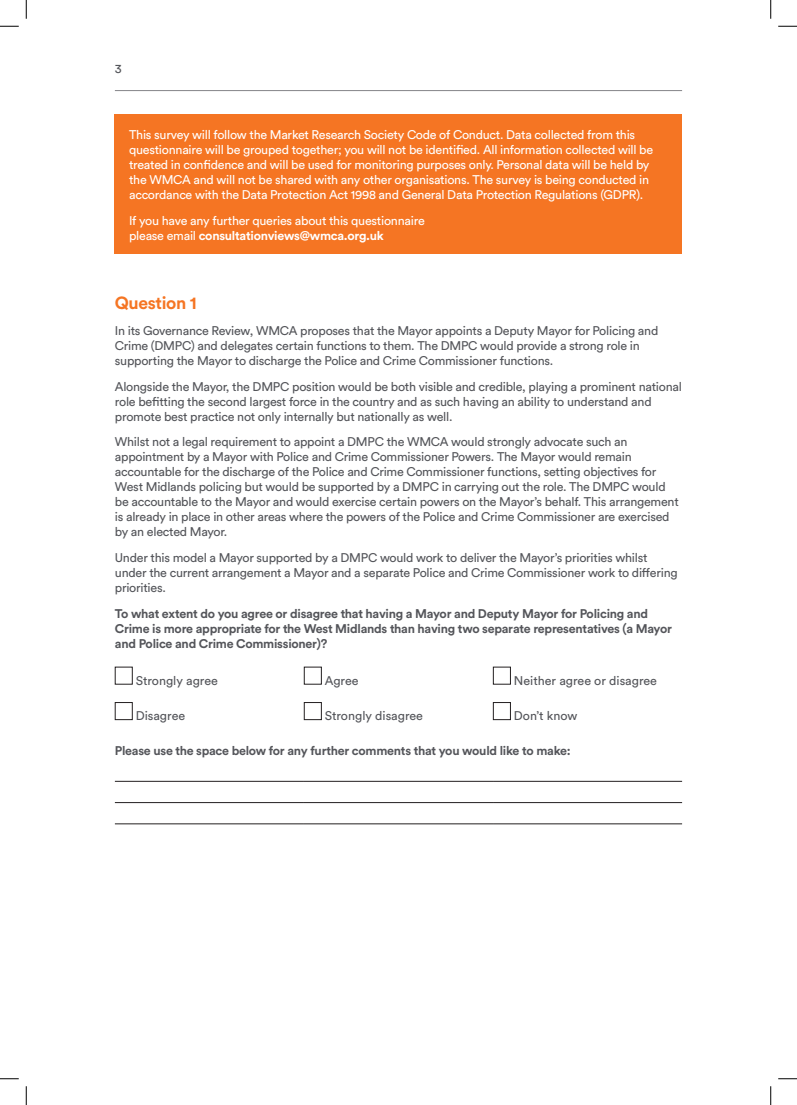
<style>
.page{position:relative;width:797px;height:1105px;background:#fff}
.page>*{position:absolute;margin:0;border:0;box-sizing:border-box;transform-origin:0 0}
.Body_Copy_Circular_f{font:700 17.5px "Circular Std";letter-spacing:-.02em;color:#f57523}
.Body_Copy_Circular_f-2{font:12.5px/15px "Circular Std";letter-spacing:-.02em;color:#54555a}
.Body_Copy_Circular_f-3{font:12.5px/15px "Circular Std";letter-spacing:-.02em;color:#fff}
.Body_Copy_Circular_f-4{font:700 12.5px/15px "Circular Std";letter-spacing:-.02em;color:#54555a}
.Body_copy_circular{font:12.5px "Circular Std";color:#54555a}
.s1{font-weight:700}
</style>
<div class="page">
<hr style="left:115px;top:90px;width:567px;height:1px;background:#848488">
<div style="left:115px;top:667px;width:18px;height:17px;border:1px solid #231f20"></div>
<div style="left:304px;top:667px;width:18px;height:17px;border:1px solid #231f20"></div>
<div style="left:493px;top:667px;width:18px;height:17px;border:1px solid #231f20"></div>
<div style="left:115px;top:702px;width:18px;height:18px;border:1px solid #231f20"></div>
<div style="left:304px;top:702px;width:18px;height:18px;border:1px solid #231f20"></div>
<div style="left:493px;top:702px;width:18px;height:18px;border:1px solid #231f20"></div>
<hr style="left:115px;top:781px;width:189px;height:1px;background:#231f20">
<hr style="left:304px;top:781px;width:189px;height:1px;background:#231f20">
<hr style="left:493px;top:781px;width:189px;height:1px;background:#231f20">
<hr style="left:115px;top:802px;width:189px;height:1px;background:#231f20">
<hr style="left:304px;top:802px;width:189px;height:1px;background:#231f20">
<hr style="left:493px;top:802px;width:189px;height:1px;background:#231f20">
<hr style="left:115px;top:823px;width:189px;height:1px;background:#231f20">
<hr style="left:304px;top:823px;width:189px;height:1px;background:#231f20">
<hr style="left:493px;top:823px;width:189px;height:1px;background:#231f20">
<div style="left:115px;top:115px;width:567px;height:139px;background:#f57523"></div>
<svg style="left:0;top:25px;width:19px;height:2px"></svg>
<svg style="left:778px;top:25px;width:19px;height:2px"></svg>
<svg style="left:0;top:1078px;width:19px;height:1px"></svg>
<svg style="left:778px;top:1078px;width:19px;height:1px"></svg>
<svg style="left:25px;top:0;width:2px;height:19px"></svg>
<svg style="left:25px;top:1086px;width:2px;height:19px"></svg>
<svg style="left:770px;top:0;width:1px;height:19px"></svg>
<svg style="left:770px;top:1086px;width:1px;height:19px"></svg>
<p class="Body_Copy_Circular_f-2" style="left:115px;top:61px;width:8px">3</p>
<p class="Body_Copy_Circular_f-3" style="left:129px;top:127px;width:525px">This survey will follow the Market Research Society Code of Conduct. Data collected from this questionnaire will be grouped together; you will not be identified. All information collected will be treated in confidence and will be used for monitoring purposes only. Personal data will be held by the WMCA and will not be shared with any other organisations. The survey is being conducted in accordance with the Data Protection Act 1998 and General Data Protection Regulations (GDPR).</p>
<p class="Body_Copy_Circular_f-3" style="left:129px;top:213px;width:297px">If you have any further queries about this questionnaire please email <span class="s1">consultationviews@wmca.org.uk</span></p>
<p class="Body_Copy_Circular_f" style="left:115px;top:292px;width:83px">Question 1</p>
<p class="Body_Copy_Circular_f-2" style="left:115px;top:323px;width:545px">In its Governance Review, WMCA proposes that the Mayor appoints a Deputy Mayor for Policing and<br>Crime (DMPC) and delegates certain functions to them. The DMPC would provide a strong role in supporting the Mayor to discharge the Police and Crime Commissioner functions.</p>
<p class="Body_Copy_Circular_f-2" style="left:115px;top:379px;width:568px">Alongside the Mayor, the DMPC position would be both visible and credible, playing a prominent national role befitting the second largest force in the country and as such having an ability to understand and promote best practice not only internally but nationally as well.</p>
<p class="Body_Copy_Circular_f-2" style="left:115px;top:434px;width:565px">Whilst not a legal requirement to appoint a DMPC the WMCA would strongly advocate such an appointment by a Mayor with Police and Crime Commissioner Powers. The Mayor would remain accountable for the discharge of the Police and Crime Commissioner functions, setting objectives for West Midlands policing but would be supported by a DMPC in carrying out the role. The DMPC would be accountable to the Mayor and would exercise certain powers on the Mayor’s behalf. This arrangement is already in place in other areas where the powers of the Police and Crime Commissioner are exercised by an elected Mayor.</p>
<p class="Body_Copy_Circular_f-2" style="left:115px;top:550px;width:564px">Under this model a Mayor supported by a DMPC would work to deliver the Mayor’s priorities whilst under the current arrangement a Mayor and a separate Police and Crime Commissioner work to differing priorities.</p>
<p class="Body_Copy_Circular_f-4" style="left:115px;top:605px;width:558px">To what extent do you agree or disagree that having a Mayor and Deputy Mayor for Policing and<br>Crime is more appropriate for the West Midlands than having two separate representatives (a Mayor and Police and Crime Commissioner)?</p>
<p class="Body_copy_circular" style="left:136px;top:672px;width:84px">Strongly agree</p>
<p class="Body_copy_circular" style="left:325px;top:672px;width:35px">Agree</p>
<p class="Body_copy_circular" style="left:514px;top:672px;width:145px">Neither agree or disagree</p>
<p class="Body_copy_circular" style="left:136px;top:708px;width:51px">Disagree</p>
<p class="Body_copy_circular" style="left:325px;top:708px;width:100px">Strongly disagree</p>
<p class="Body_copy_circular" style="left:514px;top:708px;width:65px">Don’t know</p>
<p class="Body_Copy_Circular_f-4" style="left:115px;top:743px;width:457px">Please use the space below for any further comments that you would like to make:</p>
</div>
